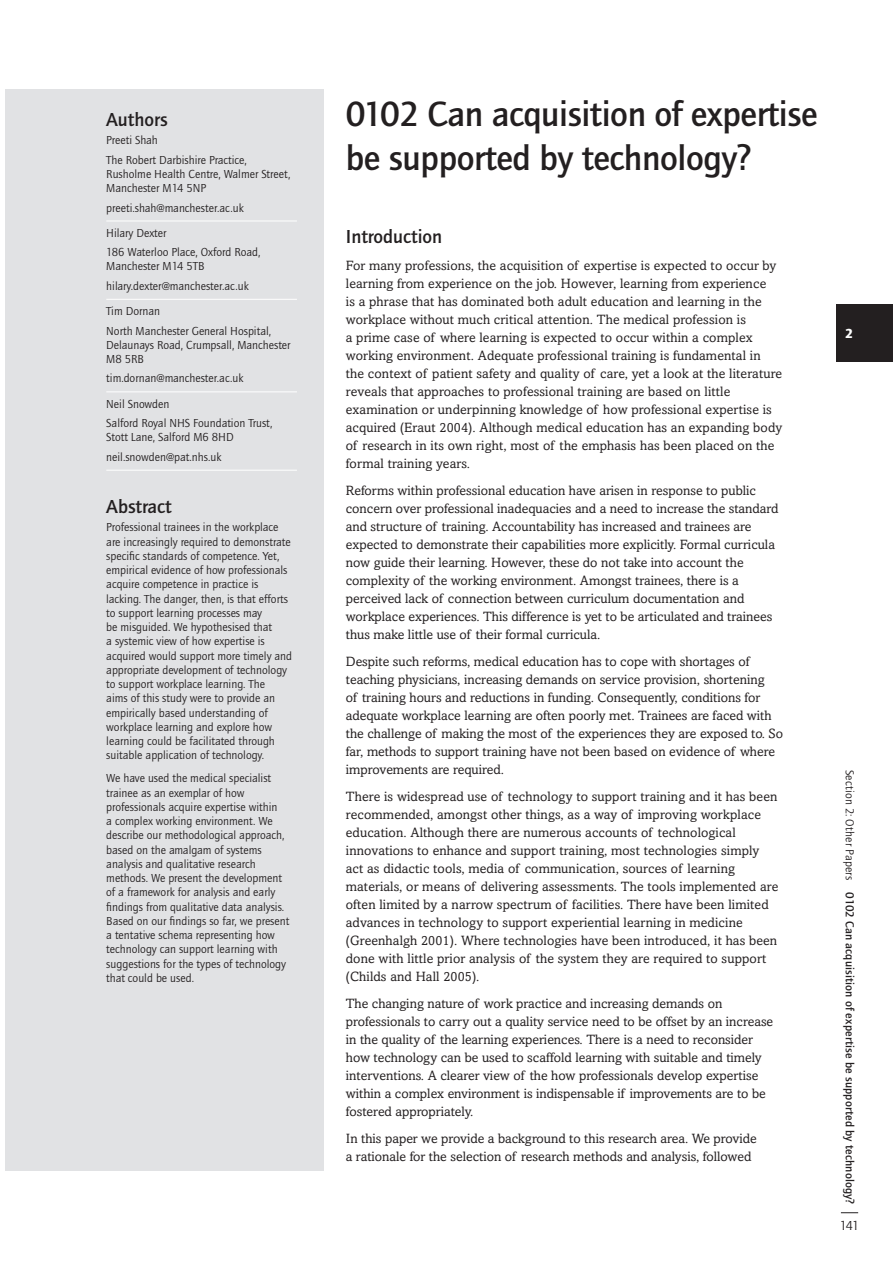
<style>
.page{position:relative;width:893px;height:1263px;background:#fff}
.page>*{position:absolute;margin:0;border:0;box-sizing:border-box;transform-origin:0 0}
._2_Paper_title{font:500 36px/43.5px "Quay Sans ITC Std";letter-spacing:-.01em;color:#231f20}
._3_Paper_subtitle{font:500 19.5px "Quay Sans ITC Std";color:#231f20}
._3_Abstract_heading{font:500 19.5px "Quay Sans ITC Std";color:#231f20}
.Normal_InDesign{font:13.5px/18px "Amasis MT Std";color:#231f20}
.Page_no{font:13.5px "Quay Sans ITC Std";color:#231f20}
.Tab_text{font:900 13.5px "Quay Sans ITC Std";color:#fff}
.Normal_abstract{font:12px/14.2px "Quay Sans ITC Std";color:#231f20}
.Author_details{font:12px/14.2px "Quay Sans ITC Std";color:#231f20}
.Sideways_text{font:500 12px "Quay Sans ITC Std";letter-spacing:.015em;color:#231f20}
.s1{font-weight:400}
</style>
<div class="page">
<div style="left:6px;top:89px;width:318px;height:1081px;background:#e1e2e4"></div>
<svg style="left:841px;top:1212px;width:17px;height:1px"></svg>
<div style="left:837px;top:304px;width:56px;height:58px;background:#231f20"></div>
<hr style="left:106px;top:221px;width:191px;height:1px;background:#fff">
<hr style="left:106px;top:299px;width:191px;height:1px;background:#fff">
<hr style="left:106px;top:391px;width:191px;height:1px;background:#fff">
<hr style="left:106px;top:470px;width:191px;height:1px;background:#fff">
<p class="_3_Paper_subtitle" style="left:106px;top:108px;width:63px">Authors</p>
<p class="Author_details" style="left:106px;top:133px;width:53px">Preeti Shah</p>
<p class="Author_details" style="left:106px;top:153px;width:186px">The Robert Darbishire Practice,<br>Rusholme Health Centre, Walmer Street,<br>Manchester M14 5NP</p>
<p class="Author_details" style="left:106px;top:200px;width:139px">preeti.shah@manchester.ac.uk</p>
<p class="Author_details" style="left:106px;top:226px;width:62px">Hilary Dexter</p>
<p class="Author_details" style="left:106px;top:245px;width:156px">186 Waterloo Place, Oxford Road,<br>Manchester M14 5TB</p>
<p class="Author_details" style="left:106px;top:279px;width:144px">hilary.dexter@manchester.ac.uk</p>
<p class="Author_details" style="left:106px;top:304px;width:55px">Tim Dornan</p>
<p class="Author_details" style="left:106px;top:323px;width:186px">North Manchester General Hospital,<br>Delaunays Road, Crumpsall, Manchester<br>M8 5RB</p>
<p class="Author_details" style="left:106px;top:371px;width:139px">tim.dornan@manchester.ac.uk</p>
<p class="Author_details" style="left:106px;top:397px;width:65px">Neil Snowden</p>
<p class="Author_details" style="left:106px;top:416px;width:168px">Salford Royal NHS Foundation Trust,<br>Stott Lane, Salford M6 8HD</p>
<p class="Author_details" style="left:106px;top:450px;width:117px">neil.snowden@pat.nhs.uk</p>
<p class="_3_Abstract_heading" style="left:106px;top:495px;width:67px">Abstract</p>
<p class="Normal_abstract" style="left:106px;top:520px;width:187px">Professional trainees in the workplace are increasingly required to demonstrate specific standards of competence. Yet, empirical evidence of how professionals acquire competence in practice is lacking. The danger, then, is that efforts to support learning processes may<br>be misguided. We hypothesised that<br>a systemic view of how expertise is acquired would support more timely and appropriate development of technology to support workplace learning. The<br>aims of this study were to provide an empirically based understanding of workplace learning and explore how learning could be facilitated through suitable application of technology.</p>
<p class="Normal_abstract" style="left:106px;top:771px;width:185px">We have used the medical specialist trainee as an exemplar of how professionals acquire expertise within<br>a complex working environment. We describe our methodological approach, based on the amalgam of systems analysis and qualitative research methods. We present the development of a framework for analysis and early findings from qualitative data analysis.<br>Based on our findings so far, we present a tentative schema representing how technology can support learning with suggestions for the types of technology that could be used.</p>
<p class="_2_Paper_title" style="left:346px;top:92px;width:473px">0102 Can acquisition of expertise be supported by technology?</p>
<p class="_3_Paper_subtitle" style="left:346px;top:225px;width:98px">Introduction</p>
<p class="Normal_InDesign" style="left:346px;top:256px;width:438px">For many professions, the acquisition of expertise is expected to occur by learning from experience on the job. However, learning from experience<br>is a phrase that has dominated both adult education and learning in the workplace without much critical attention. The medical profession is<br>a prime case of where learning is expected to occur within a complex working environment. Adequate professional training is fundamental in<br>the context of patient safety and quality of care, yet a look at the literature reveals that approaches to professional training are based on little examination or underpinning knowledge of how professional expertise is acquired (Eraut 2004). Although medical education has an expanding body of research in its own right, most of the emphasis has been placed on the formal training years.</p>
<p class="Normal_InDesign" style="left:346px;top:481px;width:434px">Reforms within professional education have arisen in response to public concern over professional inadequacies and a need to increase the standard and structure of training. Accountability has increased and trainees are expected to demonstrate their capabilities more explicitly. Formal curricula now guide their learning. However, these do not take into account the complexity of the working environment. Amongst trainees, there is a perceived lack of connection between curriculum documentation and workplace experiences. This difference is yet to be articulated and trainees thus make little use of their formal curricula.</p>
<p class="Normal_InDesign" style="left:346px;top:652px;width:439px">Despite such reforms, medical education has to cope with shortages of teaching physicians, increasing demands on service provision, shortening<br>of training hours and reductions in funding. Consequently, conditions for adequate workplace learning are often poorly met. Trainees are faced with the challenge of making the most of the experiences they are exposed to. So far, methods to support training have not been based on evidence of where improvements are required.</p>
<p class="Normal_InDesign" style="left:346px;top:787px;width:434px">There is widespread use of technology to support training and it has been recommended, amongst other things, as a way of improving workplace education. Although there are numerous accounts of technological innovations to enhance and support training, most technologies simply act as didactic tools, media of communication, sources of learning materials, or means of delivering assessments. The tools implemented are often limited by a narrow spectrum of facilities. There have been limited advances in technology to support experiential learning in medicine (Greenhalgh 2001). Where technologies have been introduced, it has been done with little prior analysis of the system they are required to support (Childs and Hall 2005).</p>
<p class="Normal_InDesign" style="left:346px;top:994px;width:429px">The changing nature of work practice and increasing demands on professionals to carry out a quality service need to be offset by an increase in the quality of the learning experiences. There is a need to reconsider how technology can be used to scaffold learning with suitable and timely interventions. A clearer view of the how professionals develop expertise within a complex environment is indispensable if improvements are to be fostered appropriately.</p>
<p class="Normal_InDesign" style="left:346px;top:1129px;width:412px">In this paper we provide a background to this research area. We provide a rationale for the selection of research methods and analysis, followed</p>
<p class="Tab_text" style="left:845px;top:325px;width:9px">2</p>
<p class="Sideways_text" style="left:857px;top:770px;width:436px;rotate:90deg"><span class="s1">Section 2: Other Papers</span> 0102 Can acquisition of expertise be supported by technology?</p>
<p class="Page_no" style="left:840px;top:1218px;width:21px">141</p>
</div>
